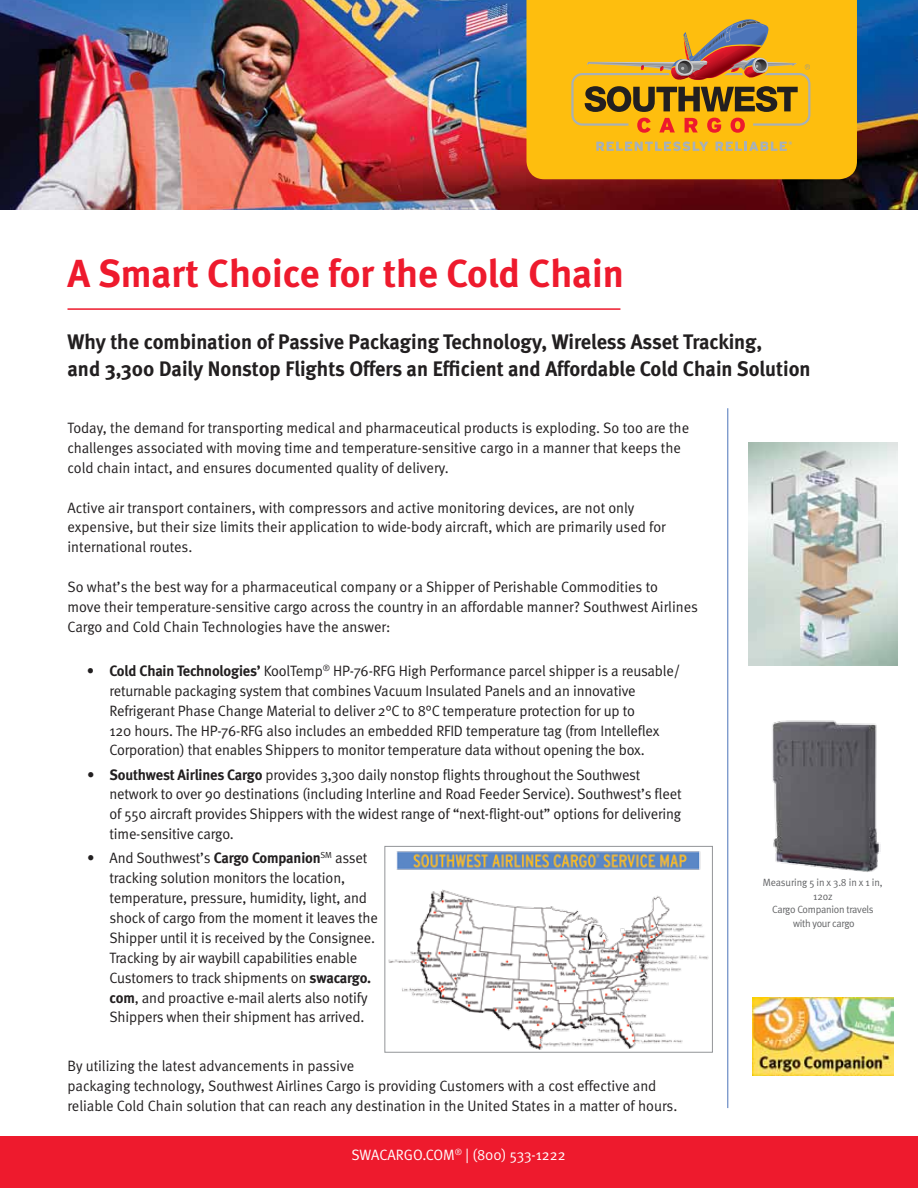
<style>
.page{position:relative;width:918px;height:1188px;background:#fff}
.page>*{position:absolute;margin:0;border:0;box-sizing:border-box;transform-origin:0 0}
.t1{font:700 39px "Meta";color:#ee1a2d}
.t2{font:700 21px/27px "Meta";color:#221f20}
.t3{font:15px/19.8px "Meta Normal";letter-spacing:-.01em;color:#221f20}
.t4{font:15px "Meta Normal";color:#fff}
.t5{font:10.5px/13.5px "Meta Normal";letter-spacing:-.025em;color:#636466;text-align:center}
.s1{font-family:"Meta";font-weight:700}
</style>
<div class="page">
<img style="left:0;top:0;width:918px;height:210px">
<div style="left:0;top:1136px;width:918px;height:52px;background:#ee1a2d"></div>
<img style="left:772px;top:720px;width:108px;height:152px">
<hr style="left:68px;top:308px;width:552px;height:2px;background:#ee1a2d">
<img style="left:389px;top:848px;width:320px;height:202px">
<hr style="left:728px;top:408px;width:1px;height:700px;background:#4c74b9">
<img style="left:748px;top:443px;width:149px;height:223px">
<img style="left:753px;top:998px;width:140px;height:78px">
<div style="left:526px;top:0;width:331px;height:179px;background:#febe0e"></div>
<svg style="left:596px;top:142px;width:112px;height:9px"></svg>
<svg style="left:716px;top:141px;width:76px;height:10px"></svg>
<svg style="left:571px;top:19px;width:239px;height:114px;background:#d19824"></svg>
<div style="left:384px;top:846px;width:329px;height:207px;border:1px solid #939598"></div>
<h1 class="t1" style="left:68px;top:250px;width:558px">A Smart Choice for the Cold Chain</h1>
<h2 class="t2" style="left:68px;top:328px;width:745px">Why the combination of Passive Packaging Technology, Wireless Asset Tracking,<br>and 3,300 Daily Nonstop Flights Offers an Efficient and Affordable Cold Chain Solution</h2>
<p class="t3" style="left:68px;top:418px;width:623px">Today, the demand for transporting medical and pharmaceutical products is exploding. So too are the challenges associated with moving time and temperature-sensitive cargo in a manner that keeps the cold chain intact, and ensures documented quality of delivery.</p>
<p class="t3" style="left:68px;top:497px;width:600px">Active air transport containers, with compressors and active monitoring devices, are not only expensive, but their size limits their application to wide-body aircraft, which are primarily used for international routes.</p>
<p class="t3" style="left:68px;top:577px;width:632px">So what’s the best way for a pharmaceutical company or a Shipper of Perishable Commodities to<br>move their temperature-sensitive cargo across the country in an affordable manner? Southwest Airlines<br>Cargo and Cold Chain Technologies have the answer:</p>
<p class="t3" style="left:110px;top:661px;width:572px;text-indent:-23px">• <span class="s1">Cold Chain Technologies’</span> KoolTemp<sup>®</sup> HP-76-RFG High Performance parcel shipper is a reusable/ returnable packaging system that combines Vacuum Insulated Panels and an innovative Refrigerant Phase Change Material to deliver 2°C to 8°C temperature protection for up to<br>120 hours. The HP-76-RFG also includes an embedded RFID temperature tag (from Intelleflex Corporation) that enables Shippers to monitor temperature data without opening the box.</p>
<p class="t3" style="left:110px;top:764px;width:574px;text-indent:-22px">• <span class="s1">Southwest Airlines Cargo</span> provides 3,300 daily nonstop flights throughout the Southwest network to over 90 destinations (including Interline and Road Feeder Service). Southwest’s fleet of 550 aircraft provides Shippers with the widest range of “next-flight-out” options for delivering time-sensitive cargo.</p>
<p class="t3" style="left:109px;top:848px;width:270px;text-indent:-22px">• And Southwest’s <span class="s1">Cargo Companion</span><sup>SM</sup> asset tracking solution monitors the location, temperature, pressure, humidity, light, and shock of cargo from the moment it leaves the Shipper until it is received by the Consignee.<br>Tracking by air waybill capabilities enable Customers to track shipments on <span class="s1">swacargo. com</span>, and proactive e-mail alerts also notify Shippers when their shipment has arrived.</p>
<p class="t3" style="left:67px;top:1056px;width:611px">By utilizing the latest advancements in passive<br>packaging technology, Southwest Airlines Cargo is providing Customers with a cost effective and reliable Cold Chain solution that can reach any destination in the United States in a matter of hours.</p>
<p class="t4" style="left:351px;top:1146px;width:216px">swacargo.com<sup>®</sup> | (800) 533-1222</p>
<p class="t5" style="left:763px;top:876px;width:121px">Measuring 5 in x 3.8 in x 1 in,<br>12oz<br>Cargo Companion travels with your cargo</p>
</div>
